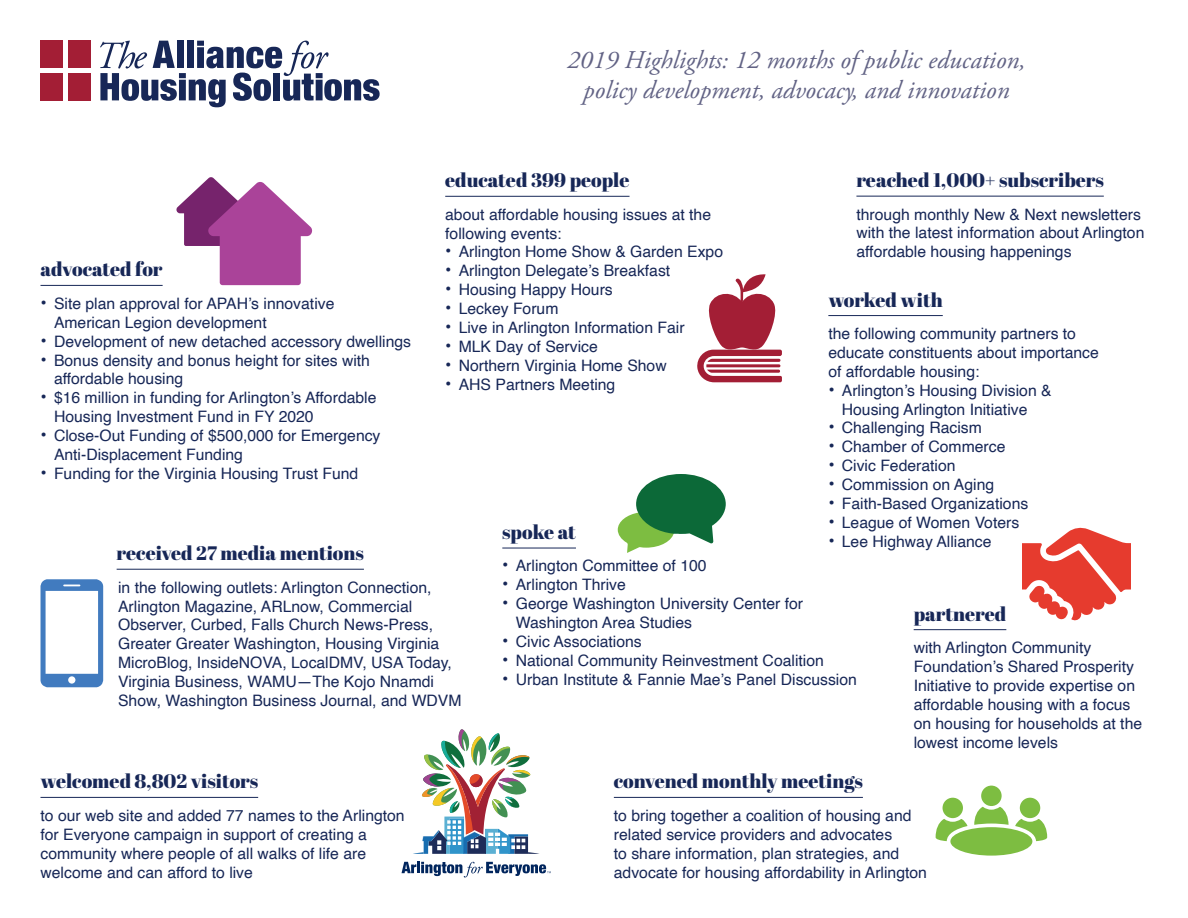
<style>
.page{position:relative;width:1188px;height:918px;background:#fff}
.page>*{position:absolute;margin:0;border:0;box-sizing:border-box;transform-origin:0 0}
.t1{font:italic 25.5px/30.6px "Adobe Garamond Pro";color:#626385;text-align:center}
.t2{font:19.5px "Abril Fatface";color:#172757}
.t3{font:15.75px/18.9px "Helvetica";color:#172757}
.s1{font-size:18px}
</style>
<div class="page">
<svg style="left:402px;top:862px;width:149px;height:15px"></svg>
<svg style="left:413px;top:729px;width:126px;height:125px"></svg>
<hr style="left:40px;top:797px;width:218px;height:1px;background:#172757">
<hr style="left:828px;top:315px;width:115px;height:1px;background:#172757">
<hr style="left:40px;top:285px;width:123px;height:1px;background:#172757">
<svg style="left:176px;top:177px;width:136px;height:108px"></svg>
<hr style="left:856px;top:196px;width:248px;height:1px;background:#172757">
<svg style="left:697px;top:274px;width:85px;height:108px"></svg>
<hr style="left:445px;top:196px;width:185px;height:1px;background:#172757">
<hr style="left:502px;top:548px;width:74px;height:1px;background:#172757">
<svg style="left:618px;top:474px;width:108px;height:79px"></svg>
<hr style="left:914px;top:629px;width:92px;height:1px;background:#172757">
<svg style="left:1023px;top:528px;width:108px;height:92px"></svg>
<hr style="left:117px;top:569px;width:247px;height:1px;background:#172757">
<svg style="left:40px;top:579px;width:63px;height:108px"></svg>
<hr style="left:614px;top:797px;width:249px;height:1px;background:#172757">
<svg style="left:974px;top:807px;width:35px;height:18px"></svg>
<div style="left:981px;top:786px;width:21px;height:20px;background:#7dbd41;border-radius:50%"></div>
<svg style="left:936px;top:819px;width:32px;height:22px"></svg>
<div style="left:943px;top:798px;width:20px;height:20px;background:#7dbd41;border-radius:50%"></div>
<svg style="left:1015px;top:819px;width:32px;height:22px"></svg>
<div style="left:1020px;top:798px;width:20px;height:20px;background:#7dbd41;border-radius:50%"></div>
<div style="left:950px;top:827px;width:82px;height:29px;background:#7dbd41;border-radius:50%"></div>
<div style="left:40px;top:73px;width:23px;height:27px;background:#a31e35"></div>
<div style="left:68px;top:73px;width:22px;height:27px;background:#a31e35"></div>
<div style="left:40px;top:41px;width:23px;height:27px;background:#a31e35"></div>
<div style="left:68px;top:40px;width:22px;height:28px;background:#a31e35"></div>
<svg style="left:100px;top:41px;width:280px;height:66px"></svg>
<h1 class="t1" style="left:567px;top:45px;width:460px">2019 Highlights: 12 months of public education, policy development, advocacy, and innovation</h1>
<p class="t2" style="left:856px;top:166px;width:249px">reached 1,000+ subscribers</p>
<p class="t3" style="left:856px;top:205px;width:290px">through monthly New &amp; Next newsletters with the latest information about Arlington affordable housing happenings</p>
<p class="t2" style="left:445px;top:167px;width:186px">educated 399 people</p>
<p class="t3" style="left:445px;top:205px;width:267px">about affordable housing issues at the following events:</p>
<p class="t3" style="left:445px;top:243px;width:279px"><span class="s1">•</span> Arlington Home Show &amp; Garden Expo</p>
<p class="t3" style="left:445px;top:262px;width:227px"><span class="s1">•</span> Arlington Delegate’s Breakfast</p>
<p class="t3" style="left:445px;top:281px;width:169px"><span class="s1">•</span> Housing Happy Hours</p>
<p class="t3" style="left:445px;top:300px;width:115px"><span class="s1">•</span> Leckey Forum</p>
<p class="t3" style="left:445px;top:319px;width:241px"><span class="s1">•</span> Live in Arlington Information Fair</p>
<p class="t3" style="left:445px;top:337px;width:154px"><span class="s1">•</span> MLK Day of Service</p>
<p class="t3" style="left:445px;top:356px;width:223px"><span class="s1">•</span> Northern Virginia Home Show</p>
<p class="t3" style="left:445px;top:375px;width:172px"><span class="s1">•</span> AHS Partners Meeting</p>
<p class="t2" style="left:40px;top:256px;width:124px">advocated for</p>
<p class="t3" style="left:54px;top:294px;width:282px;text-indent:-14px"><span class="s1">•</span> Site plan approval for APAH’s innovative<br>American Legion development</p>
<p class="t3" style="left:40px;top:332px;width:372px"><span class="s1">•</span> Development of new detached accessory dwellings</p>
<p class="t3" style="left:54px;top:351px;width:318px;text-indent:-14px"><span class="s1">•</span> Bonus density and bonus height for sites with affordable housing</p>
<p class="t3" style="left:54px;top:389px;width:324px;text-indent:-14px"><span class="s1">•</span> $16 million in funding for Arlington’s Affordable<br>Housing Investment Fund in FY 2020</p>
<p class="t3" style="left:54px;top:427px;width:328px;text-indent:-14px"><span class="s1">•</span> Close-Out Funding of $500,000 for Emergency<br>Anti-Displacement Funding</p>
<p class="t3" style="left:40px;top:464px;width:319px"><span class="s1">•</span> Funding for the Virginia Housing Trust Fund</p>
<p class="t2" style="left:828px;top:286px;width:116px">worked with</p>
<p class="t3" style="left:828px;top:324px;width:272px">the following community partners to educate constituents about importance of affordable housing:</p>
<p class="t3" style="left:842px;top:381px;width:211px;text-indent:-14px"><span class="s1">•</span> Arlington’s Housing Division &amp;<br>Housing Arlington Initiative</p>
<p class="t3" style="left:828px;top:419px;width:155px"><span class="s1">•</span> Challenging Racism</p>
<p class="t3" style="left:828px;top:438px;width:179px"><span class="s1">•</span> Chamber of Commerce</p>
<p class="t3" style="left:828px;top:457px;width:129px"><span class="s1">•</span> Civic Federation</p>
<p class="t3" style="left:828px;top:476px;width:167px"><span class="s1">•</span> Commission on Aging</p>
<p class="t3" style="left:828px;top:495px;width:201px"><span class="s1">•</span> Faith-Based Organizations</p>
<p class="t3" style="left:828px;top:513px;width:192px"><span class="s1">•</span> League of Women Voters</p>
<p class="t3" style="left:828px;top:532px;width:165px"><span class="s1">•</span> Lee Highway Alliance</p>
<p class="t2" style="left:502px;top:518px;width:75px">spoke at</p>
<p class="t3" style="left:502px;top:557px;width:206px"><span class="s1">•</span> Arlington Committee of 100</p>
<p class="t3" style="left:502px;top:576px;width:125px"><span class="s1">•</span> Arlington Thrive</p>
<p class="t3" style="left:516px;top:595px;width:289px;text-indent:-14px"><span class="s1">•</span> George Washington University Center for<br>Washington Area Studies</p>
<p class="t3" style="left:502px;top:633px;width:141px"><span class="s1">•</span> Civic Associations</p>
<p class="t3" style="left:502px;top:651px;width:323px"><span class="s1">•</span> National Community Reinvestment Coalition</p>
<p class="t3" style="left:502px;top:670px;width:356px"><span class="s1">•</span> Urban Institute &amp; Fannie Mae’s Panel Discussion</p>
<p class="t2" style="left:117px;top:540px;width:249px">received 27 media mentions</p>
<p class="t3" style="left:118px;top:578px;width:345px">in the following outlets: Arlington Connection, Arlington Magazine, ARLnow, Commercial Observer, Curbed, Falls Church News-Press, Greater Greater Washington, Housing Virginia MicroBlog, InsideNOVA, LocalDMV, USA Today, Virginia Business, WAMU—The Kojo Nnamdi Show, Washington Business Journal, and WDVM</p>
<p class="t2" style="left:914px;top:600px;width:94px">partnered</p>
<p class="t3" style="left:914px;top:639px;width:230px">with Arlington Community<br>Foundation’s Shared Prosperity<br>Initiative to provide expertise on affordable housing with a focus on housing for households at the lowest income levels</p>
<p class="t2" style="left:40px;top:768px;width:219px">welcomed 8,802 visitors</p>
<p class="t3" style="left:40px;top:806px;width:366px">to our web site and added 77 names to the Arlington for Everyone campaign in support of creating a community where people of all walks of life are welcome and can afford to live</p>
<p class="t2" style="left:614px;top:768px;width:251px">convened monthly meetings</p>
<p class="t3" style="left:614px;top:806px;width:315px">to bring together a coalition of housing and related service providers and advocates<br>to share information, plan strategies, and advocate for housing affordability in Arlington</p>
</div>
